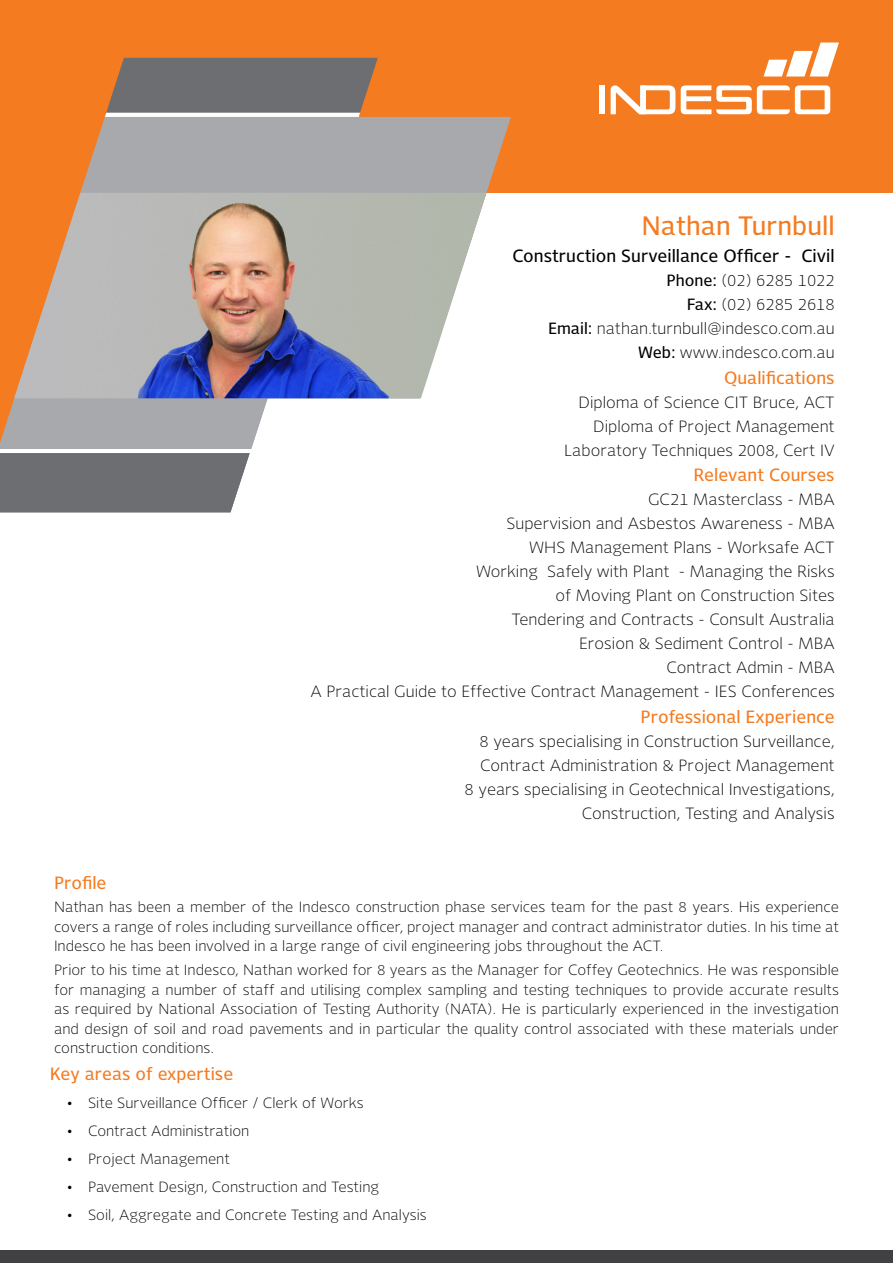
<style>
.page{position:relative;width:893px;height:1263px;background:#fff}
.page>*{position:absolute;margin:0;border:0;box-sizing:border-box;transform-origin:0 0}
.t1{font:500 27px "New Libris";color:#f47b20}
.t2{font:500 18px "New Libris";color:#f47b20}
.t3{font:500 18px "New Libris";color:#000}
.t4{font:300 16.5px/24px "New Libris";color:#000;text-align:right}
.t5{font:300 15px/19.5px "New Libris";color:#000;text-align:justify}
.s1{font-weight:500}
</style>
<div class="page">
<div style="left:0;top:0;width:893px;height:193px;background:#f47b20"></div>
<svg style="left:0;top:117px;width:511px;height:332px;fill:#a7a9ac"></svg>
<svg style="left:0;top:192px;width:80px;height:251px;background:#cd9266"></svg>
<div style="left:0;top:1250px;width:893px;height:13px;background:#414042"></div>
<div style="left:0;top:453px;width:250px;height:59px;background:#6d6e71"></div>
<svg style="left:105px;top:58px;width:273px;height:59px;background:#807874"></svg>
<img style="left:14px;top:193px;width:472px;height:205px">
<div style="left:600px;top:85px;width:5px;height:29px;background:#fff"></div>
<svg style="left:611px;top:85px;width:219px;height:29px"></svg>
<svg style="left:763px;top:43px;width:76px;height:34px"></svg>
<h1 class="t1" style="left:641px;top:210px;width:195px">Nathan Turnbull</h1>
<p class="t3" style="left:512px;top:245px;width:324px">Construction Surveillance Officer - Civil</p>
<p class="t4" style="left:548px;top:268px;width:288px"><span class="s1">Phone:</span> (02) 6285 1022<br><span class="s1">Fax:</span> (02) 6285 2618<br><span class="s1">Email:</span> nathan.turnbull@indesco.com.au<br><span class="s1">Web:</span> www.indesco.com.au</p>
<p class="t2" style="left:724px;top:367px;width:112px">Qualifications</p>
<p class="t4" style="left:564px;top:390px;width:272px">Diploma of Science CIT Bruce, ACT<br>Diploma of Project Management<br>Laboratory Techniques 2008, Cert IV</p>
<p class="t2" style="left:693px;top:464px;width:143px">Relevant Courses</p>
<p class="t4" style="left:310px;top:487px;width:526px">GC21 Masterclass - MBA<br>Supervision and Asbestos Awareness - MBA<br>WHS Management Plans - Worksafe ACT<br>Working Safely with Plant - Managing the Risks<br>of Moving Plant on Construction Sites<br>Tendering and Contracts - Consult Australia<br>Erosion &amp; Sediment Control - MBA<br>Contract Admin - MBA<br>A Practical Guide to Effective Contract Management - IES Conferences</p>
<p class="t2" style="left:641px;top:706px;width:196px">Professional Experience</p>
<p class="t4" style="left:465px;top:729px;width:372px">8 years specialising in Construction Surveillance, Contract Administration &amp; Project Management<br>8 years specialising in Geotechnical Investigations, Construction, Testing and Analysis</p>
<p class="t2" style="left:54px;top:872px;width:54px">Profile</p>
<p class="t5" style="left:54px;top:897px;width:786px">Nathan has been a member of the Indesco construction phase services team for the past 8 years. His experience covers a range of roles including surveillance officer, project manager and contract administrator duties. In his time at Indesco he has been involved in a large range of civil engineering jobs throughout the ACT.</p>
<p class="t5" style="left:54px;top:960px;width:786px">Prior to his time at Indesco, Nathan worked for 8 years as the Manager for Coffey Geotechnics. He was responsible for managing a number of staff and utilising complex sampling and testing techniques to provide accurate results as required by National Association of Testing Authority (NATA). He is particularly experienced in the investigation and design of soil and road pavements and in particular the quality control associated with these materials under construction conditions.</p>
<p class="t2" style="left:50px;top:1063px;width:185px">Key areas of expertise</p>
<p class="t5" style="left:67px;top:1093px;width:299px">• Site Surveillance Officer / Clerk of Works</p>
<p class="t5" style="left:67px;top:1121px;width:184px">• Contract Administration</p>
<p class="t5" style="left:67px;top:1149px;width:165px">• Project Management</p>
<p class="t5" style="left:67px;top:1177px;width:314px">• Pavement Design, Construction and Testing</p>
<p class="t5" style="left:67px;top:1205px;width:362px">• Soil, Aggregate and Concrete Testing and Analysis</p>
</div>
